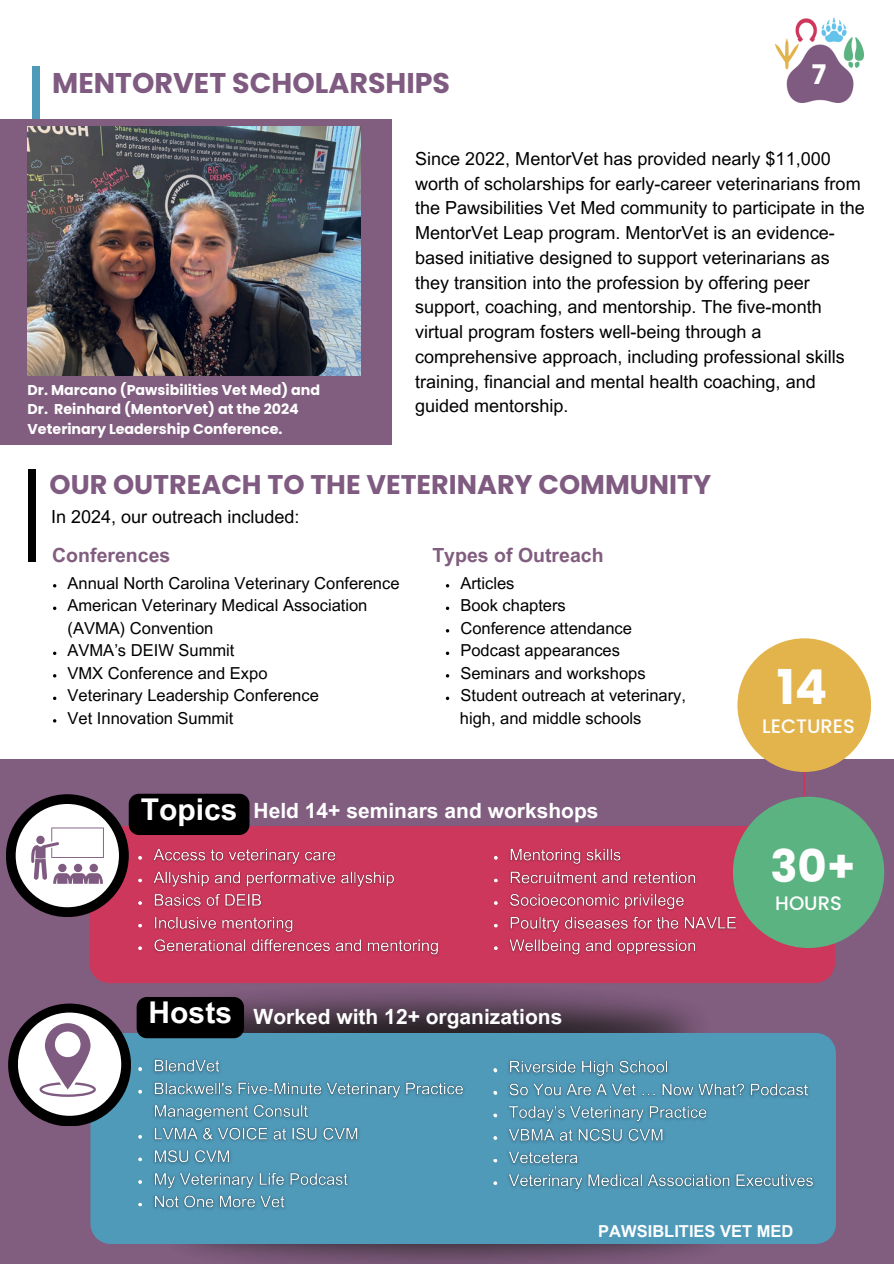
<style>
.page{position:relative;width:894px;height:1264px;background:#fff}
.page>*{position:absolute;margin:0;border:0;box-sizing:border-box;transform-origin:0 0}
.t1{font:700 48px "Poppins";color:#fefefe}
.t2{font:700 45px "Poppins";color:#fefefe}
.t3{font:700 30px "Arial MT Pro";color:#fff}
.t4{font:700 28.5px "Poppins";color:#805b81}
.t5{font:700 27px "Poppins";color:#805b81}
.t6{font:700 27px "Poppins";color:#fff}
.t7{font:700 21px "Arial MT Pro";color:#fff}
.t8{font:700 19.5px "Arial MT Pro";color:#815d7f}
.t9{font:500 19.5px "Poppins";color:#fefefe}
.t10{font:18px/24.8px "Arial MT Pro";color:#000}
.t11{font:16.5px/22.5px "Arial MT Pro";color:#000}
.t12{font:700 16.5px "Arial MT Pro";color:#fefefe}
.t13{font:700 14.25px "Poppins";color:#fefefe}
</style>
<div class="page">
<div style="left:0;top:759px;width:893px;height:504px;background:#815d7f"></div>
<div style="left:32px;top:66px;width:7px;height:79px;background:#4f99b9"></div>
<div style="left:28px;top:469px;width:8px;height:93px;background:#000"></div>
<div style="left:0;top:119px;width:391px;height:325px;background:#815d7f"></div>
<img style="left:28px;top:126px;width:332px;height:249px">
<div style="left:89px;top:826px;width:745px;height:157px;background:#ce375c;border-radius:20px"></div>
<img style="left:494px;top:848px;width:243px;height:108px">
<img style="left:161px;top:1243px;width:571px;height:20px">
<div style="left:90px;top:1032px;width:745px;height:211px;background:#4f99b9;border-radius:20px"></div>
<div style="left:8px;top:1003px;width:123px;height:123px;background:#000;border-radius:50%"></div>
<div style="left:18px;top:1012px;width:103px;height:103px;background:#fff;border-radius:50%"></div>
<svg style="left:39px;top:1023px;width:57px;height:73px"></svg>
<div style="left:6px;top:794px;width:123px;height:123px;background:#000;border-radius:50%"></div>
<div style="left:16px;top:804px;width:103px;height:103px;background:#fff;border-radius:50%"></div>
<svg style="left:31px;top:827px;width:73px;height:56px"></svg>
<img style="left:775px;top:17px;width:87px;height:85px">
<hr style="left:802px;top:728px;width:3px;height:220px;background:#ce375c">
<div style="left:737px;top:638px;width:133px;height:134px;background:#e3b44c;border-radius:50%"></div>
<div style="left:732px;top:796px;width:152px;height:152px;background:#5bb381;border-radius:50%"></div>
<div style="left:129px;top:793px;width:120px;height:42px;background:#000"></div>
<img style="left:138px;top:848px;width:301px;height:108px">
<div style="left:137px;top:996px;width:107px;height:42px;background:#000"></div>
<img style="left:493px;top:1060px;width:321px;height:131px">
<img style="left:138px;top:1059px;width:326px;height:151px">
<svg style="left:446px;top:606px;width:3px;height:4px"></svg>
<svg style="left:446px;top:651px;width:3px;height:4px"></svg>
<svg style="left:446px;top:696px;width:3px;height:4px"></svg>
<svg style="left:53px;top:606px;width:3px;height:4px"></svg>
<svg style="left:53px;top:651px;width:3px;height:4px"></svg>
<p class="t4" style="left:52px;top:63px;width:399px">MENTORVET SCHOLARSHIPS</p>
<p class="t6" style="left:811px;top:56px;width:16px">7</p>
<p class="t13" style="left:28px;top:380px;width:294px">Dr. Marcano (Pawsibilities Vet Med) and</p>
<p class="t13" style="left:28px;top:399px;width:273px">Dr. Reinhard (MentorVet) at the 2024</p>
<p class="t13" style="left:28px;top:418px;width:256px">Veterinary Leadership Conference.</p>
<p class="t10" style="left:415px;top:148px;width:451px">Since 2022, MentorVet has provided nearly $11,000 worth of scholarships for early-career veterinarians from the Pawsibilities Vet Med community to participate in the MentorVet Leap program. MentorVet is an evidence&shy;based initiative designed to support veterinarians as they transition into the profession by offering peer support, coaching, and mentorship. The five-month virtual program fosters well-being through a comprehensive approach, including professional skills training, financial and mental health coaching, and guided mentorship.</p>
<h5 class="t5" style="left:49px;top:465px;width:663px">OUR OUTREACH TO THE VETERINARY COMMUNITY</h5>
<p class="t10" style="left:51px;top:506px;width:250px">In 2024, our outreach included:</p>
<p class="t8" style="left:52px;top:547px;width:120px">Conferences</p>
<h6 class="t11" style="left:68px;top:573px;width:333px">Annual North Carolina Veterinary Conference</h6>
<p class="t11" style="left:68px;top:596px;width:301px">American Veterinary Medical Association (AVMA) Convention</p>
<p class="t11" style="left:68px;top:641px;width:168px">AVMA’s DEIW Summit</p>
<h3 class="t11" style="left:68px;top:663px;width:201px">VMX Conference and Expo</h3>
<h1 class="t11" style="left:68px;top:686px;width:253px">Veterinary Leadership Conference</h1>
<p class="t11" style="left:68px;top:708px;width:167px">Vet Innovation Summit</p>
<h6 class="t8" style="left:432px;top:547px;width:173px">Types of Outreach</h6>
<p class="t11" style="left:460px;top:573px;width:56px">Articles</p>
<p class="t11" style="left:460px;top:596px;width:107px">Book chapters</p>
<p class="t11" style="left:460px;top:618px;width:173px">Conference attendance</p>
<p class="t11" style="left:460px;top:641px;width:161px">Podcast appearances</p>
<p class="t11" style="left:460px;top:663px;width:187px">Seminars and workshops</p>
<p class="t11" style="left:460px;top:686px;width:227px">Student outreach at veterinary,</p>
<p class="t11" style="left:460px;top:708px;width:183px">high, and middle schools</p>
<p class="t3" style="left:141px;top:798px;width:98px">Topics</p>
<p class="t7" style="left:253px;top:802px;width:346px">Held 14+ seminars and workshops</p>
<p class="t3" style="left:149px;top:1001px;width:85px">Hosts</p>
<p class="t7" style="left:253px;top:1008px;width:310px">Worked with 12+ organizations</p>
<p class="t1" style="left:776px;top:653px;width:52px">14</p>
<p class="t9" style="left:762px;top:712px;width:94px">LECTURES</p>
<p class="t2" style="left:770px;top:835px;width:86px">30+</p>
<p class="t9" style="left:775px;top:889px;width:68px">HOURS</p>
<p class="t12" style="left:598px;top:1225px;width:197px">PAWSIBLITIES VET MED</p>
</div>
